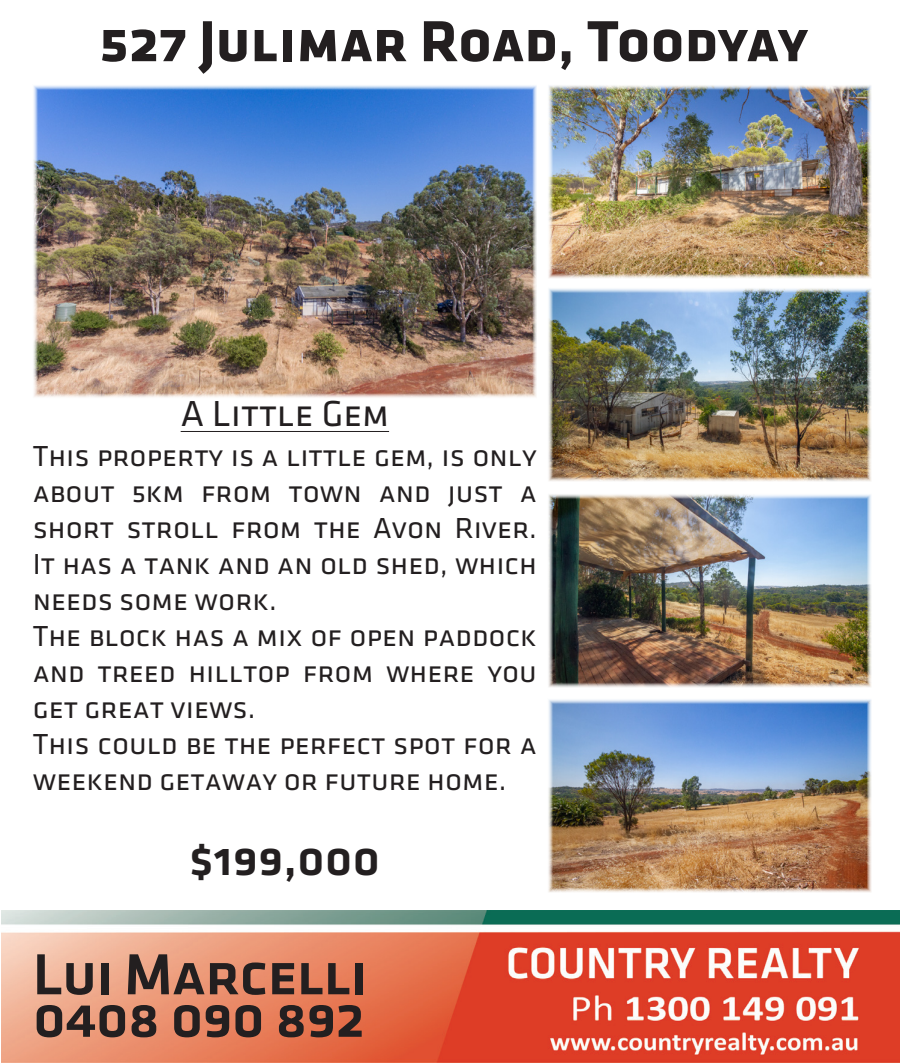
<style>
.page{position:relative;width:900px;height:1063px;background:#fff}
.page>*{position:absolute;margin:0;border:0;box-sizing:border-box;transform-origin:0 0}
.t1{font:60px "Klavika Bold Caps SC";color:#231f20}
.t2{font:60px "Klavika Med Caps SC";letter-spacing:-.02em;color:#231f20}
.t3{font:50px "Klavika Med Caps SC";color:#231f20}
.t4{font:37.5px "Klavika Reg Caps SC";color:#231f20}
.t5{font:30px/36px "Klavika Reg Caps SC";color:#231f20;text-align:justify}
.s1{color:#fff}
</style>
<div class="page">
<img style="left:33px;top:85px;width:504px;height:313px">
<img style="left:1px;top:911px;width:899px;height:152px">
<img style="left:548px;top:85px;width:323px;height:193px">
<img style="left:548px;top:699px;width:323px;height:193px">
<img style="left:548px;top:494px;width:323px;height:193px">
<img style="left:548px;top:288px;width:323px;height:193px">
<hr style="left:181px;top:431px;width:208px;height:1px;background:#231f20">
<p class="t1" style="left:99px;top:9px;width:710px">527 Julimar Road, Toodyay</p>
<p class="t4" style="left:181px;top:395px;width:210px">A Little Gem</p>
<p class="t5" style="left:33px;top:438px;width:506px">This property is a little gem, is only about 5km from town and just a short stroll from the Avon River.<br>It has a tank and an old shed, which needs some work.</p>
<p class="t5" style="left:33px;top:618px;width:506px">The block has a mix of open paddock and treed hilltop from where you get great views.</p>
<p class="t5" style="left:33px;top:726px;width:506px">This could be the perfect spot for a weekend getaway or future home. <span class="s1">.</span></p>
<p class="t3" style="left:189px;top:832px;width:193px">$199,000</p>
<p class="t2" style="left:33px;top:942px;width:337px">Lui Marcelli</p>
<p class="t2" style="left:33px;top:985px;width:334px">0408 090 892</p>
</div>
